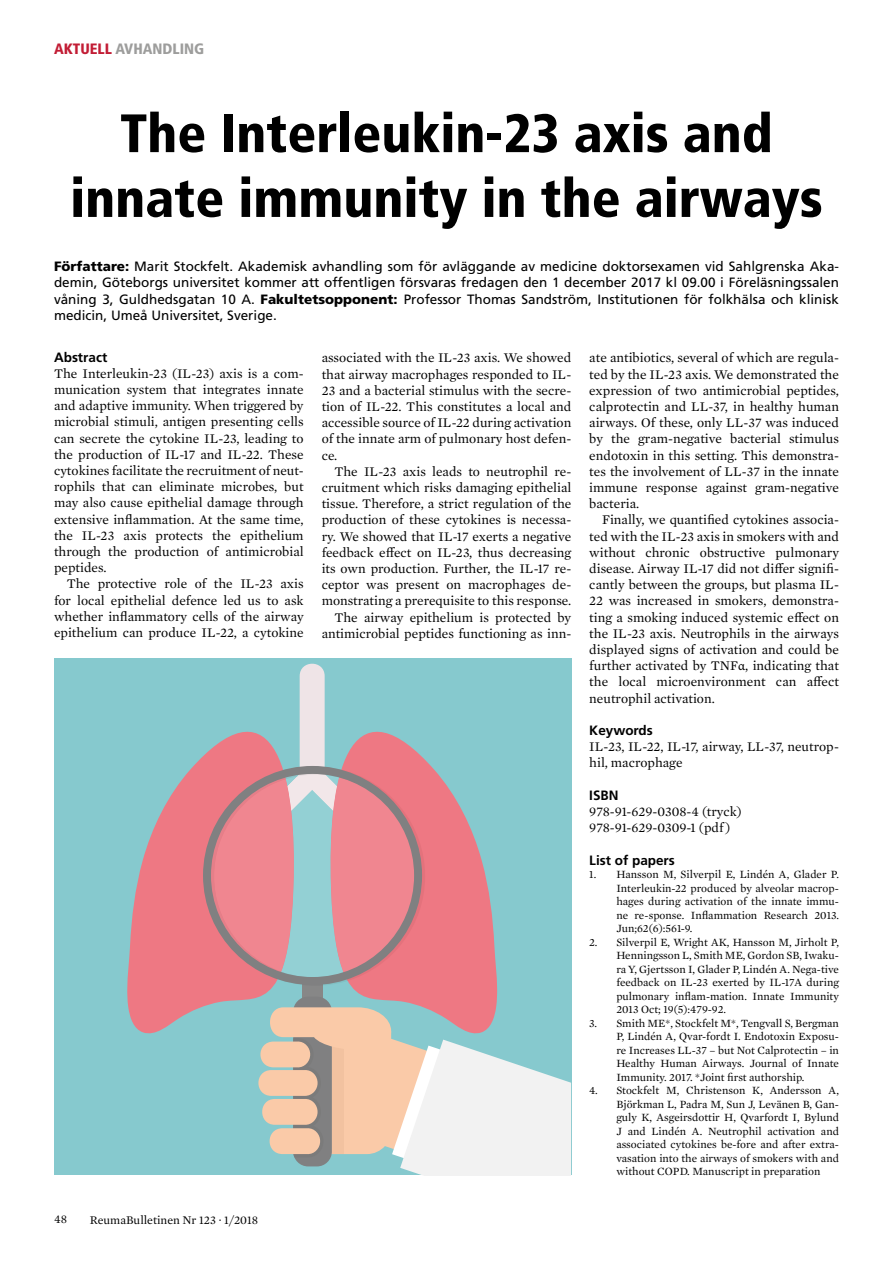
<style>
.page{position:relative;width:893px;height:1263px;background:#fff}
.page>*{position:absolute;margin:0;border:0;box-sizing:border-box;transform-origin:0 0}
.t1{font:900 condensed 54px/64.8px "Frutiger";color:#000;text-align:center}
.t2{font:900 condensed 15px "Frutiger";color:#9d9d9c}
.t3{font:13.5px/16.2px "Mercury Text G1";color:#000;text-align:justify}
.t4{font:13.5px/16.2px "Frutiger";color:#000;text-align:justify}
.t5{font:700 13.5px "Frutiger";color:#000}
.t6{font:12px "Mercury Text G1";color:#000}
.t7{font:11.25px/13.5px "Mercury Text G1";color:#000;text-align:justify}
.s1{color:#c21d35}
.s2{font-weight:900}
.s3{font-family:"Minion Pro"}
</style>
<div class="page">
<div style="left:54px;top:658px;width:517px;height:517px;background:#86c9ce"></div>
<svg style="left:299px;top:663px;width:26px;height:103px;background:#e7e2e5"></svg>
<svg style="left:127px;top:731px;width:169px;height:303px;fill:#ee7883"></svg>
<svg style="left:329px;top:731px;width:168px;height:276px;fill:#ee7883"></svg>
<div style="left:302px;top:977px;width:21px;height:31px;background:#878787"></div>
<div style="left:293px;top:997px;width:39px;height:169px;background:#808081;border-radius:15px"></div>
<svg style="left:203px;top:766px;width:219px;height:219px;fill:#ee8690"></svg>
<svg style="left:254px;top:1007px;width:317px;height:168px"></svg>
<p class="t2" style="left:54px;top:40px;width:152px"><span class="s1">AKTUELL</span> AVHANDLING</p>
<h1 class="t1" style="left:70px;top:101px;width:754px">The Interleukin-23 axis and innate immunity in the airways</h1>
<p class="t4" style="left:54px;top:258px;width:786px"><span class="s2">Författare:</span> Marit Stockfelt. Akademisk avhandling som för avläggande av medicine doktorsexamen vid Sahlgrenska Aka&shy;demin, Göteborgs universitet kommer att offentligen försvaras fredagen den 1 december 2017 kl 09.00 i Föreläsningssalen våning 3, Guldhedsgatan 10 A. <span class="s2">Fakultetsopponent:</span> Professor Thomas Sandström, Institutionen för folkhälsa och klinisk medicin, Umeå Universitet, Sverige.</p>
<p class="t5" style="left:54px;top:349px;width:55px">Abstract</p>
<p class="t3" style="left:54px;top:365px;width:251px">The Interleukin-23 (IL-23) axis is a com&shy;munication system that integrates innate and adaptive immunity. When triggered by microbial stimuli, antigen presenting cells can secrete the cytokine IL-23, leading to the production of IL-17 and IL-22. These cytokines facilitate the recruitment of neut&shy;rophils that can eliminate microbes, but may also cause epithelial damage through extensive inflammation. At the same time, the IL-23 axis protects the epithelium through the production of antimicrobial peptides.</p>
<p class="t3" style="left:54px;top:575px;width:251px;text-indent:13px">The protective role of the IL-23 axis for local epithelial defence led us to ask whether inflammatory cells of the airway epithelium can produce IL-22, a cytokine</p>
<p class="t3" style="left:322px;top:349px;width:251px">associated with the IL-23 axis. We showed that airway macrophages responded to IL-23 and a bacterial stimulus with the secre&shy;tion of IL-22. This constitutes a local and accessible source of IL-22 during activation of the innate arm of pulmonary host defen&shy;ce.</p>
<p class="t3" style="left:322px;top:462px;width:251px;text-align:right">The IL-23 axis leads to neutrophil re&shy;cruitment which risks damaging epithelial tissue. Therefore, a strict regulation of the production of these cytokines is necessa&shy;ry. We showed that IL-17 exerts a negative feedback effect on IL-23, thus decreasing its own production. Further, the IL-17 re&shy;ceptor was present on macrophages de&shy;monstrating a prerequisite to this response.<br>The airway epithelium is protected by antimicrobial peptides functioning as inn-</p>
<p class="t3" style="left:589px;top:349px;width:251px">ate antibiotics, several of which are regula&shy;ted by the IL-23 axis. We demonstrated the expression of two antimicrobial peptides, calprotectin and LL-37, in healthy human airways. Of these, only LL-37 was induced by the gram-negative bacterial stimulus endotoxin in this setting. This demonstra&shy;tes the involvement of LL-37 in the innate immune response against gram-negative bacteria.</p>
<p class="t3" style="left:589px;top:511px;width:251px;text-indent:13px">Finally, we quantified cytokines associa&shy;ted with the IL-23 axis in smokers with and without chronic obstructive pulmonary disease. Airway IL-17 did not differ signifi&shy;cantly between the groups, but plasma IL-22 was increased in smokers, demonstra&shy;ting a smoking induced systemic effect on the IL-23 axis. Neutrophils in the airways displayed signs of activation and could be further activated by TNF<span class="s3">α</span>, indicating that the local microenvironment can affect neutrophil activation.</p>
<p class="t5" style="left:589px;top:722px;width:65px">Keywords</p>
<p class="t3" style="left:589px;top:738px;width:251px">IL-23, IL-22, IL-17, airway, LL-37, neutrop&shy;hil, macrophage</p>
<p class="t5" style="left:589px;top:787px;width:31px">ISBN</p>
<p class="t3" style="left:589px;top:803px;width:154px">978-91-629-0308-4 (tryck)<br>978-91-629-0309-1 (pdf )</p>
<p class="t5" style="left:589px;top:852px;width:87px">List of papers</p>
<p class="t7" style="left:616px;top:867px;width:224px;text-indent:-27px">1. Hansson M, Silverpil E, Lindén A, Glader P.<br>Interleukin-22 produced by alveolar macrop&shy;hages during activation of the innate immu&shy;ne re-sponse. Inflammation Research 2013.<br>Jun;62(6):561-9.</p>
<p class="t7" style="left:616px;top:934px;width:224px;text-indent:-27px">2. Silverpil E, Wright AK, Hansson M, Jirholt P, Henningsson L, Smith ME, Gordon SB, Iwaku&shy;ra Y, Gjertsson I, Glader P, Lindén A. Nega-tive feedback on IL-23 exerted by IL-17A during pulmonary inflam-mation. Innate Immunity 2013 Oct; 19(5):479-92.</p>
<p class="t7" style="left:616px;top:1015px;width:224px;text-indent:-27px">3. Smith ME*, Stockfelt M*, Tengvall S, Bergman P, Lindén A, Qvar-fordt I. Endotoxin Exposu&shy;re Increases LL-37 – but Not Calprotectin – in Healthy Human Airways. Journal of Innate Immunity. 2017. *Joint first authorship.</p>
<p class="t7" style="left:616px;top:1083px;width:224px;text-indent:-27px">4. Stockfelt M, Christenson K, Andersson A, Björkman L, Padra M, Sun J, Levänen B, Gan&shy;guly K, Asgeirsdottir H, Qvarfordt I, Bylund J and Lindén A. Neutrophil activation and associated cytokines be-fore and after extra&shy;vasation into the airways of smokers with and without COPD. Manuscript in preparation</p>
<p class="t6" style="left:54px;top:1210px;width:15px">48</p>
<p class="t6" style="left:90px;top:1211px;width:170px">ReumaBulletinen Nr 123 · 1/2018</p>
</div>
